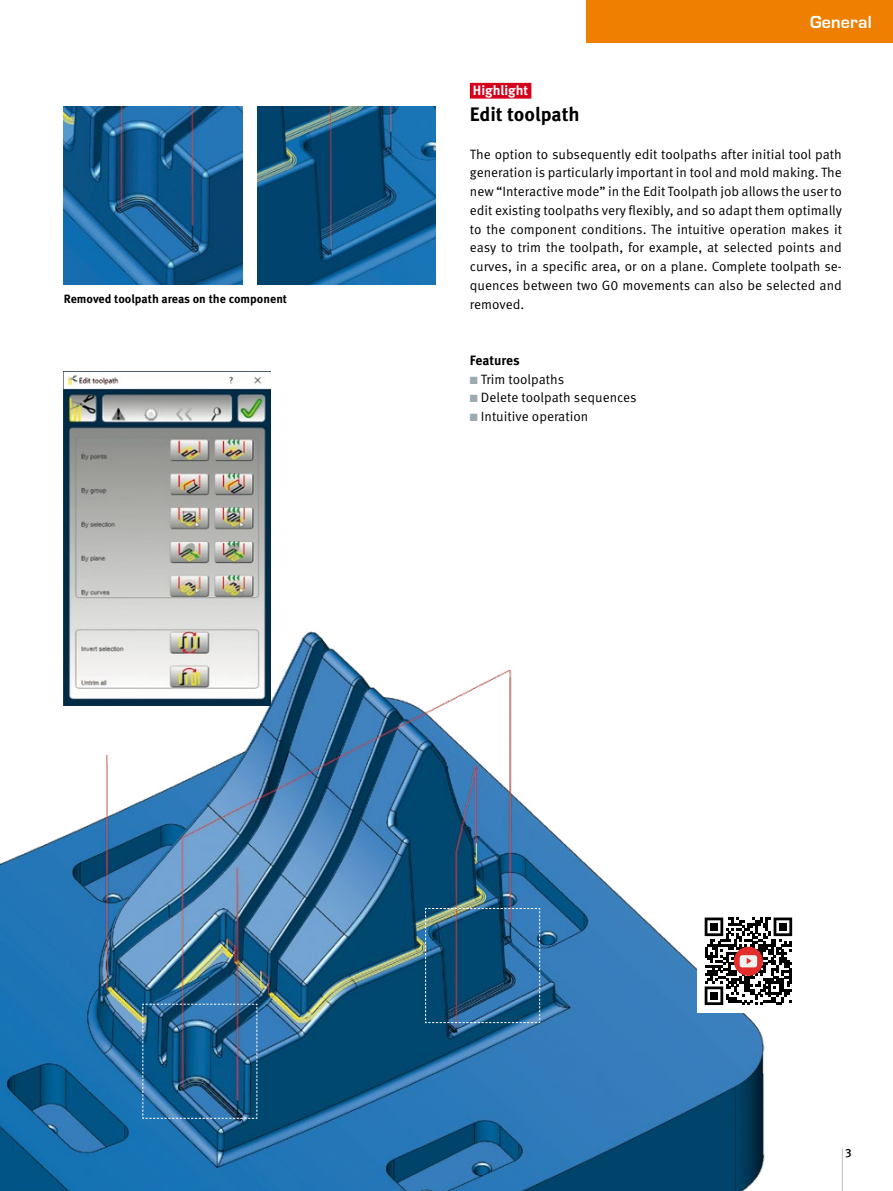
<style>
.page{position:relative;width:893px;height:1191px;background:#fff}
.page>*{position:absolute;margin:0;border:0;box-sizing:border-box;transform-origin:0 0}
.t1{font:700 19.5px "Meta Pro";color:#000}
.t2{font:700 18px "Eurostile T";letter-spacing:.01em;color:#fff}
.t3{font:13.5px/18.8px "Meta Pro";color:#000;text-align:justify}
.t4{font:700 13.5px "Meta Pro";color:#fff}
.t5{font:700 13.5px "Meta Pro";letter-spacing:-.01em;color:#000}
.t6{font:700 12px "Meta Pro";color:#000}
.t7{font:500 12px "Meta Pro";color:#000}
.s1{color:#9caab1}
</style>
<div class="page">
<hr style="left:842px;top:1148px;width:1px;height:43px;background:#b6c0c6">
<div style="left:587px;top:0;width:306px;height:43px;background:#ee7f00"></div>
<div style="left:470px;top:83px;width:61px;height:16px;background:#d4021d"></div>
<img style="left:0;top:608px;width:765px;height:583px">
<img style="left:257px;top:106px;width:179px;height:179px">
<img style="left:64px;top:106px;width:178px;height:179px">
<img style="left:142px;top:1003px;width:116px;height:116px">
<svg style="left:425px;top:907px;width:115px;height:116px;background:#1f5c85"></svg>
<img style="left:64px;top:371px;width:206px;height:334px">
<div style="left:697px;top:910px;width:102px;height:102px;background:#fff"></div>
<svg style="left:705px;top:917px;width:87px;height:88px"></svg>
<p class="t6" style="left:64px;top:291px;width:225px">Removed toolpath areas on the component</p>
<h2 class="t2" style="left:810px;top:12px;width:63px">General</h2>
<p class="t4" style="left:473px;top:82px;width:57px">Highlight</p>
<h1 class="t1" style="left:470px;top:102px;width:111px">Edit toolpath</h1>
<p class="t3" style="left:470px;top:145px;width:374px">The option to subsequently edit toolpaths after initial tool path generation is particularly important in tool and mold making. The new “Interactive mode” in the Edit Toolpath job allows the user to edit existing toolpaths very flexibly, and so adapt them optimally to the component conditions. The intuitive operation makes it easy to trim the toolpath, for example, at selected points and curves, in a specific area, or on a plane. Complete toolpath se&shy;quences between two G0 movements can also be selected and removed.</p>
<p class="t5" style="left:470px;top:352px;width:51px">Features</p>
<p class="t3" style="left:470px;top:370px;width:96px"><span class="s1">■</span> Trim toolpaths</p>
<p class="t3" style="left:470px;top:388px;width:168px"><span class="s1">■</span> Delete toolpath sequences</p>
<p class="t3" style="left:470px;top:407px;width:120px"><span class="s1">■</span> Intuitive operation</p>
<p class="t7" style="left:845px;top:1145px;width:8px">3</p>
</div>
